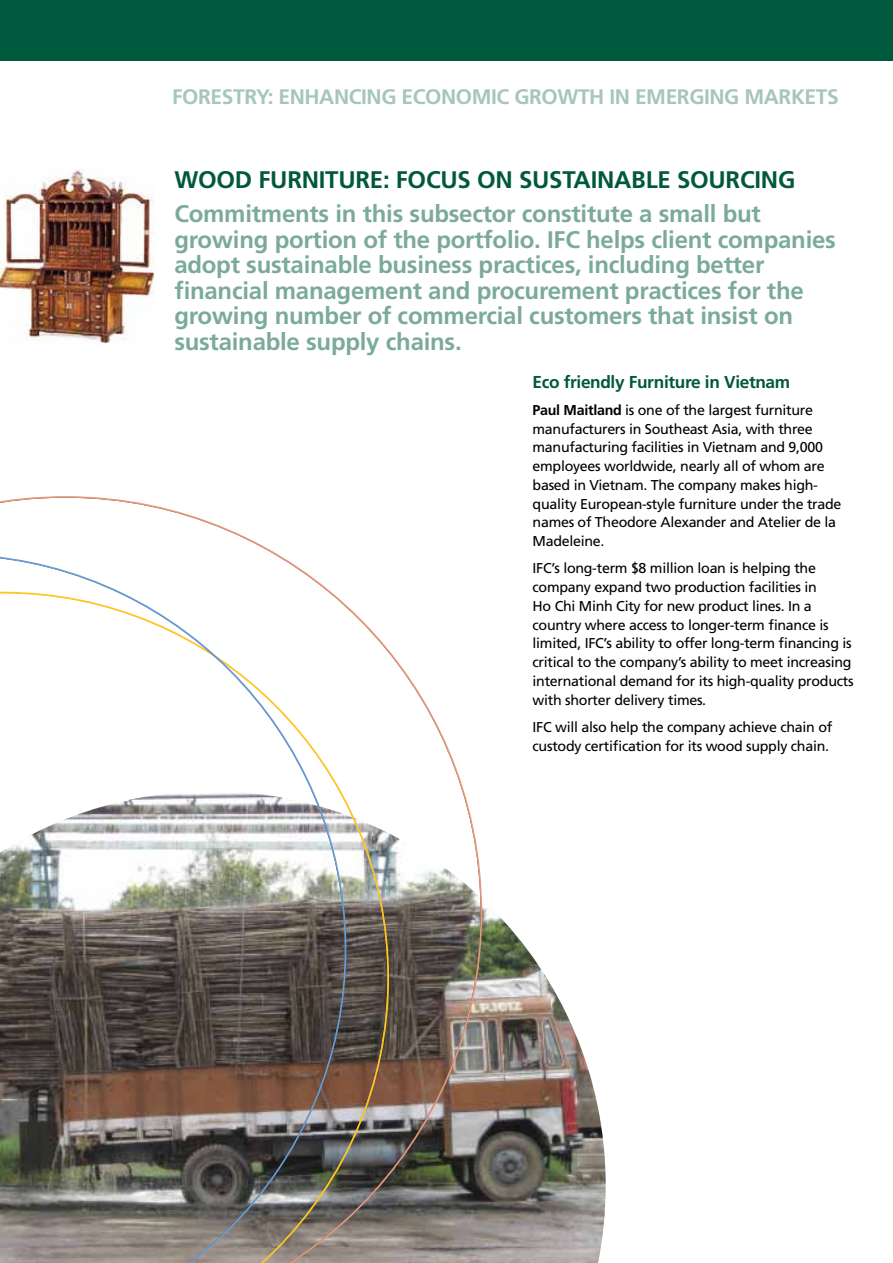
<style>
.page{position:relative;width:893px;height:1263px;background:#fff}
.page>*{position:absolute;margin:0;border:0;box-sizing:border-box;transform-origin:0 0}
.t1{font:700 24px/25.5px "Frutiger";letter-spacing:-.01em;color:#7baa9c}
.t2{font:700 24px "Frutiger";letter-spacing:-.01em;color:#00583d}
.t3{font:700 21px "Frutiger";letter-spacing:-.02em;color:#a6c6bc}
.t4{font:700 17.25px "Frutiger";letter-spacing:-.02em;color:#00583d}
.t5{font:14.25px/18.8px "Frutiger";letter-spacing:-.02em;color:#000}
.s1{font-weight:700}
</style>
<div class="page">
<div style="left:0;top:0;width:893px;height:60px;background:#00583d"></div>
<img style="left:0;top:169px;width:154px;height:175px">
<img style="left:482px;top:902px;width:124px;height:361px">
<img style="left:0;top:496px;width:482px;height:767px">
<h2 class="t3" style="left:172px;top:84px;width:24px">FORE</h2>
<h2 class="t3" style="left:222px;top:84px;width:616px">STRY: Enhancing Economic Growth in Emerging Markets</h2>
<h1 class="t2" style="left:174px;top:166px;width:21px">WOO</h1>
<h1 class="t2" style="left:235px;top:166px;width:50px">D FURNITURE</h1>
<h1 class="t2" style="left:383px;top:166px;width:194px">: FOCUS ON SUSTAINABLE</h1>
<h1 class="t2" style="left:677px;top:166px;width:31px">SOUR</h1>
<h1 class="t2" style="left:740px;top:166px;width:28px">CING</h1>
<p class="t1" style="left:174px;top:201px;width:663px">Commitments in this subsector constitute a small but growing portion of the portfolio. IFC helps client companies adopt sustainable business practices, including better financial management and procurement practices for the growing number of commercial customers that insist on sustainable supply chains.</p>
<p class="t4" style="left:533px;top:371px;width:259px">Eco friendly Furniture in Vietnam</p>
<p class="t5" style="left:533px;top:400px;width:310px"><span class="s1">Paul Maitland</span> is one of the largest furniture manufacturers in Southeast Asia, with three manufacturing facilities in Vietnam and 9,000 employees worldwide, nearly all of whom are based in Vietnam. The company makes high&shy;quality European-style furniture under the trade names of Theodore Alexander and Atelier de la Madeleine.</p>
<p class="t5" style="left:533px;top:559px;width:322px">IFC’s long-term $8 million loan is helping the company expand two production facilities in<br>Ho Chi Minh City for new product lines. In a country where access to longer-term finance is limited, IFC’s ability to offer long-term financing is critical to the company’s ability to meet increasing international demand for its high-quality products with shorter delivery times.</p>
<p class="t5" style="left:533px;top:717px;width:301px">IFC will also help the company achieve chain of custody certification for its wood supply chain.</p>
</div>
